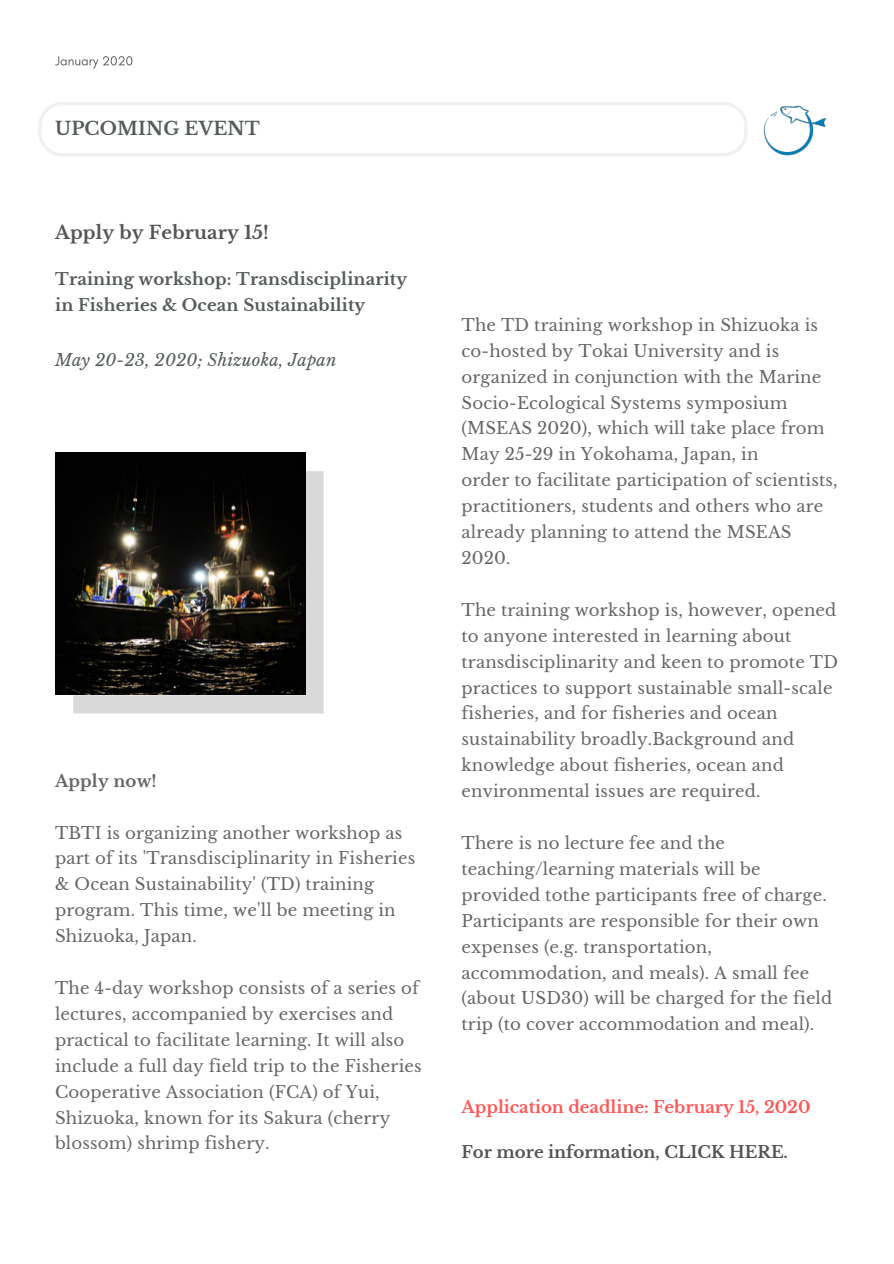
<style>
.page{position:relative;width:894px;height:1264px;background:#fff}
.page>*{position:absolute;margin:0;border:0;box-sizing:border-box;transform-origin:0 0}
.t1{font:700 18.15px "Libre Baskerville";letter-spacing:.01em;color:#545454}
.t2{font:700 18.15px "Libre Baskerville";letter-spacing:.01em;color:#565b5b}
.t3{font:16.5px/26px "Libre Baskerville";letter-spacing:.01em;color:#666}
.t4{font:700 16.5px/26px "Libre Baskerville";letter-spacing:.01em;color:#565b5b}
.t5{font:700 16.5px "Libre Baskerville";color:#ff5757}
.t6{font:700 16.5px "Libre Baskerville";color:#545454}
.t7{font:italic 16.5px "Libre Baskerville";letter-spacing:.01em;color:#565b5b}
.t8{font:700 16.5px "Libre Baskerville";letter-spacing:.01em;color:#666}
</style>
<div class="page">
<svg style="left:73px;top:471px;width:250px;height:242px;background:#c9c8c8"></svg>
<img style="left:55px;top:452px;width:250px;height:242px">
<svg style="left:38px;top:102px;width:709px;height:54px"></svg>
<svg style="left:55px;top:56px;width:77px;height:13px"></svg>
<img style="left:763px;top:105px;width:64px;height:51px">
<p class="t2" style="left:55px;top:117px;width:206px">UPCOMING EVENT</p>
<p class="t1" style="left:55px;top:221px;width:215px">Apply by February 15!</p>
<p class="t4" style="left:55px;top:266px;width:353px">Training workshop: Transdisciplinarity in Fisheries &amp; Ocean Sustainability</p>
<p class="t7" style="left:55px;top:350px;width:283px">May 20-23, 2020; Shizuoka, Japan</p>
<p class="t8" style="left:55px;top:770px;width:103px">Apply now!</p>
<p class="t3" style="left:55px;top:819px;width:361px">TBTI is organizing another workshop as part of its 'Transdisciplinarity in Fisheries &amp; Ocean Sustainability' (TD) training program. This time, we'll be meeting in Shizuoka, Japan.</p>
<p class="t3" style="left:55px;top:975px;width:368px">The 4-day workshop consists of a series of lectures, accompanied by exercises and practical to facilitate learning. It will also include a full day field trip to the Fisheries Cooperative Association (FCA) of Yui, Shizuoka, known for its Sakura (cherry blossom) shrimp fishery.</p>
<p class="t3" style="left:461px;top:312px;width:377px">The TD training workshop in Shizuoka is co-hosted by Tokai University and is organized in conjunction with the Marine Socio-Ecological Systems symposium (MSEAS 2020), which will take place from May 25-29 in Yokohama, Japan, in<br>order to facilitate participation of scientists, practitioners, students and others who are already planning to attend the MSEAS 2020.</p>
<p class="t3" style="left:461px;top:597px;width:378px">The training workshop is, however, opened to anyone interested in learning about transdisciplinarity and keen to promote TD practices to support sustainable small-scale fisheries, and for fisheries and ocean sustainability broadly.Background and knowledge about fisheries, ocean and environmental issues are required.</p>
<p class="t3" style="left:461px;top:830px;width:372px">There is no lecture fee and the teaching/learning materials will be provided tothe participants free of charge.<br>Participants are responsible for their own expenses (e.g. transportation, accommodation, and meals). A small fee (about USD30) will be charged for the field trip (to cover accommodation and meal).</p>
<p class="t5" style="left:461px;top:1096px;width:350px">Application deadline: February 15, 2020</p>
<p class="t6" style="left:461px;top:1141px;width:328px">For more information, CLICK HERE.</p>
</div>
